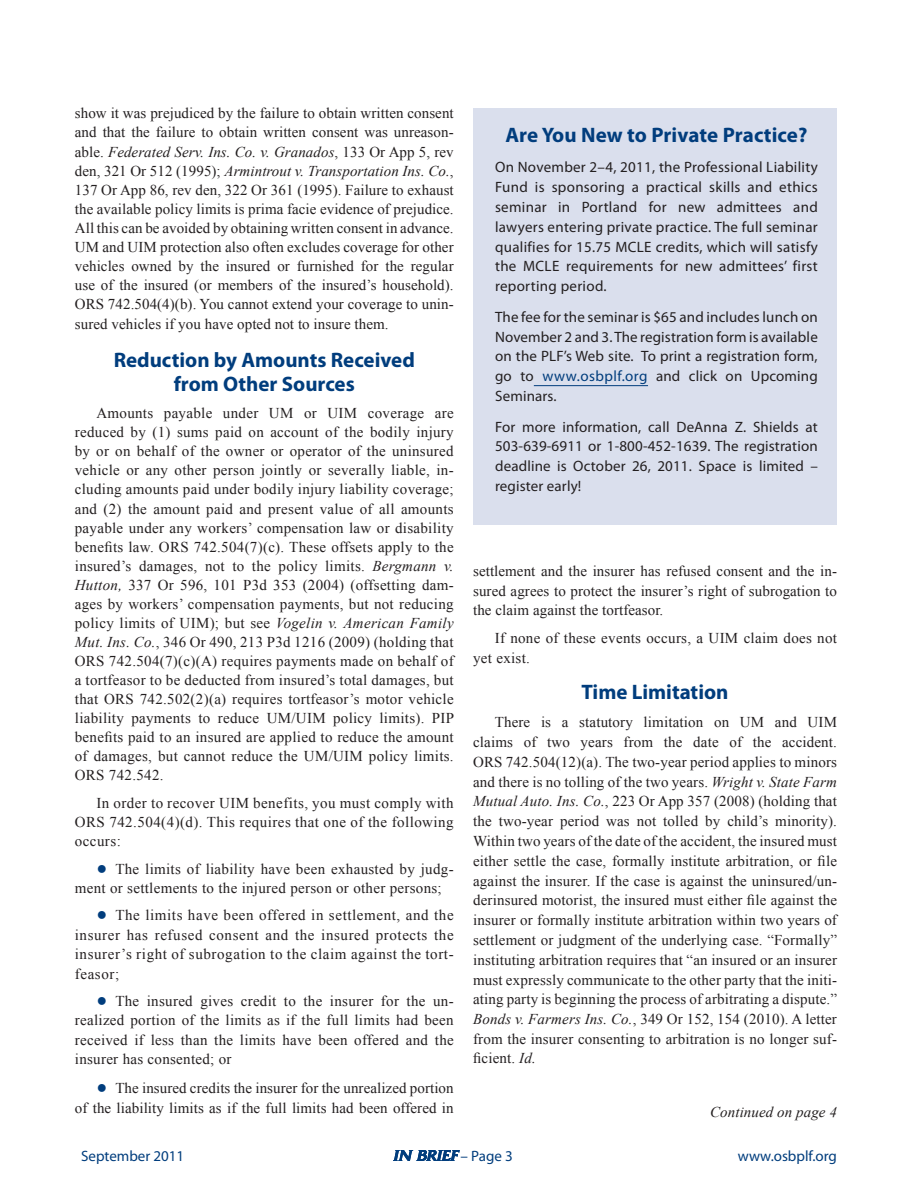
<style>
.page{position:relative;width:918px;height:1188px;background:#fff}
.page>*{position:absolute;margin:0;border:0;box-sizing:border-box;transform-origin:0 0}
.Subhead_BLU_centered{font:700 21px/24px "Myriad Pro";color:#013d7d;text-align:center}
.BOX_head{font:700 21px "Myriad Pro";color:#013d7d}
.Body_Text{font:15px/19px "Times New Roman";letter-spacing:.02em;color:#231f20;text-align:justify}
.BOX_body{font:15px/19.8px "Myriad Pro";letter-spacing:.01em;color:#231f20;text-align:justify}
.t1{font:15px "Myriad Pro";color:#013d7d}
.Body_Text-2{font:italic 15px "Times New Roman";letter-spacing:.005em;color:#231f20}
.s1{font-style:italic}
.s2{font-size:18px;color:#013d7d}
.s3{color:#013d7d}
</style>
<div class="page">
<svg style="left:393px;top:1150px;width:66px;height:11px"></svg>
<div style="left:473px;top:108px;width:364px;height:416px;background:#dadfed"></div>
<hr style="left:534px;top:385px;width:114px;height:1px;background:#013d7d">
<p class="Body_Text" style="left:75px;top:104px;width:380px">show it was prejudiced by the failure to obtain written consent and that the failure to obtain written consent was unreason&shy;able. <span class="s1">Federated Serv. Ins. Co. v. Granados</span>, 133 Or App 5, rev den, 321 Or 512 (1995); <span class="s1">Armintrout v. Transportation Ins. Co.</span>, 137 Or App 86, rev den, 322 Or 361 (1995). Failure to exhaust the available policy limits is prima facie evidence of prejudice.<br>All this can be avoided by obtaining written consent in advance.<br>UM and UIM protection also often excludes coverage for other vehicles owned by the insured or furnished for the regular use of the insured (or members of the insured’s household).<br>ORS 742.504(4)(b). You cannot extend your coverage to unin&shy;sured vehicles if you have opted not to insure them.</p>
<p class="Subhead_BLU_centered" style="left:114px;top:347px;width:303px">Reduction by Amounts Received from Other Sources</p>
<p class="Body_Text" style="left:75px;top:404px;width:381px;text-indent:22px">Amounts payable under UM or UIM coverage are reduced by (1) sums paid on account of the bodily injury by or on behalf of the owner or operator of the uninsured vehicle or any other person jointly or severally liable, in&shy;cluding amounts paid under bodily injury liability coverage; and (2) the amount paid and present value of all amounts payable under any workers’ compensation law or disability benefits law. ORS 742.504(7)(c). These offsets apply to the insured’s damages, not to the policy limits. <span class="s1">Bergmann v.<br>Hutton,</span> 337 Or 596, 101 P3d 353 (2004) (offsetting dam&shy;ages by workers’ compensation payments, but not reducing policy limits of UIM); but see <span class="s1">Vogelin v. American Family Mut. Ins. Co.</span>, 346 Or 490, 213 P3d 1216 (2009) (holding that ORS 742.504(7)(c)(A) requires payments made on behalf of a tortfeasor to be deducted from insured’s total damages, but that ORS 742.502(2)(a) requires tortfeasor’s motor vehicle liability payments to reduce UM/UIM policy limits). PIP benefits paid to an insured are applied to reduce the amount of damages, but cannot reduce the UM/UIM policy limits.<br>ORS 742.542.</p>
<p class="Body_Text" style="left:75px;top:793px;width:380px;text-indent:22px">In order to recover UIM benefits, you must comply with ORS 742.504(4)(d). This requires that one of the following occurs:</p>
<p class="Body_Text" style="left:75px;top:859px;width:380px;line-height:19.5px;text-indent:22px"><span class="s2">●</span> The limits of liability have been exhausted by judg&shy;ment or settlements to the injured person or other persons;</p>
<p class="Body_Text" style="left:75px;top:905px;width:380px;line-height:19.5px;text-indent:22px"><span class="s2">●</span> The limits have been offered in settlement, and the insurer has refused consent and the insured protects the insurer’s right of subrogation to the claim against the tort&shy;feasor;</p>
<p class="Body_Text" style="left:75px;top:991px;width:380px;line-height:19.5px;text-indent:22px"><span class="s2">●</span> The insured gives credit to the insurer for the un&shy;realized portion of the limits as if the full limits had been received if less than the limits have been offered and the insurer has consented; or</p>
<p class="Body_Text" style="left:75px;top:1078px;width:380px;line-height:19.5px;text-align:right"><span class="s2">●</span> The insured credits the insurer for the unrealized portion<br>of the liability limits as if the full limits had been offered in</p>
<p class="BOX_head" style="left:505px;top:121px;width:304px">Are You New to Private Practice?</p>
<p class="BOX_body" style="left:495px;top:157px;width:324px">On November 2–4, 2011, the Professional Liability Fund is sponsoring a practical skills and ethics seminar in Portland for new admittees and lawyers entering private practice. The full seminar qualifies for 15.75 MCLE credits, which will satisfy the MCLE requirements for new admittees’ first reporting period.</p>
<p class="BOX_body" style="left:495px;top:307px;width:324px">The fee for the seminar is $65 and includes lunch on November 2 and 3. The registration form is available on the PLF’s Web site. To print a registration form, go to <span class="s3">www.osbplf.org</span> and click on Upcoming Seminars.</p>
<p class="BOX_body" style="left:495px;top:416px;width:324px">For more information, call DeAnna Z. Shields at 503-639-6911 or 1-800-452-1639. The registration deadline is October 26, 2011. Space is limited – register early!</p>
<p class="Body_Text" style="left:473px;top:561px;width:365px;line-height:19.5px">settlement and the insurer has refused consent and the in&shy;sured agrees to protect the insurer’s right of subrogation to the claim against the tortfeasor.</p>
<p class="Body_Text" style="left:473px;top:628px;width:365px;line-height:19.5px;text-indent:22px">If none of these events occurs, a UIM claim does not yet exist.</p>
<p class="Subhead_BLU_centered" style="left:582px;top:679px;width:148px">Time Limitation</p>
<p class="Body_Text" style="left:473px;top:712px;width:365px;line-height:19.8px;text-indent:22px">There is a statutory limitation on UM and UIM claims of two years from the date of the accident.<br>ORS 742.504(12)(a). The two-year period applies to minors and there is no tolling of the two years. <span class="s1">Wright v. State Farm Mutual Auto. Ins. Co.</span>, 223 Or App 357 (2008) (holding that the two-year period was not tolled by child’s minority).<br>Within two years of the date of the accident, the insured must either settle the case, formally institute arbitration, or file against the insurer. If the case is against the uninsured/un&shy;derinsured motorist, the insured must either file against the insurer or formally institute arbitration within two years of settlement or judgment of the underlying case. “Formally” instituting arbitration requires that “an insured or an insurer must expressly communicate to the other party that the initi&shy;ating party is beginning the process of arbitrating a dispute.” <span class="s1">Bonds v. Farmers Ins. Co.</span>, 349 Or 152, 154 (2010). A letter from the insurer consenting to arbitration is no longer suf&shy;ficient. <span class="s1">Id.</span></p>
<p class="Body_Text-2" style="left:710px;top:1102px;width:128px">Continued on page 4</p>
<p class="t1" style="left:81px;top:1146px;width:105px">September 2011</p>
<p class="t1" style="left:461px;top:1146px;width:54px">– Page 3</p>
<p class="t1" style="left:738px;top:1146px;width:101px">www.osbplf.org</p>
</div>
